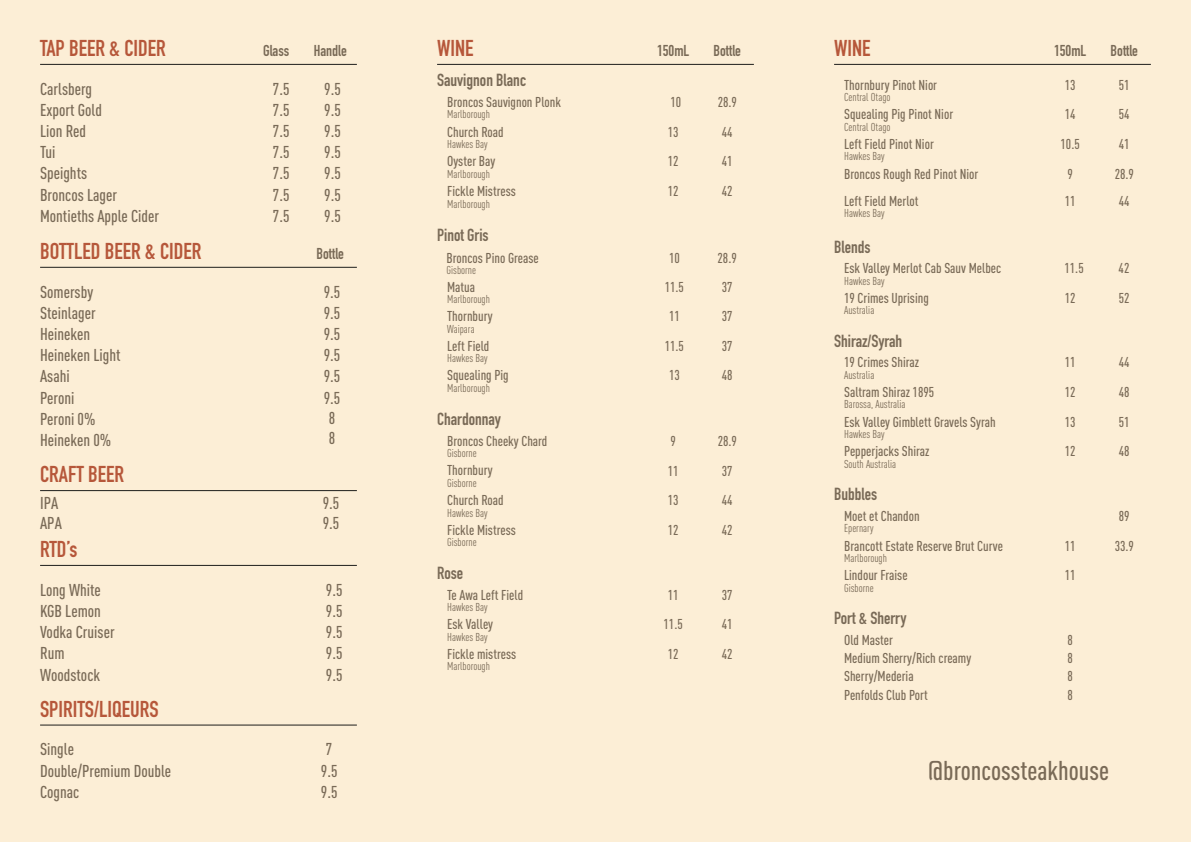
<style>
.page{position:relative;width:1191px;height:842px;background:#fceed6}
.page>*{position:absolute;margin:0;border:0;box-sizing:border-box;transform-origin:0 0}
.t1{font:500 26.9px "DIN Cond";color:#796a57}
.t2{font:700 22.6px "DIN Condensed";color:#b6573a}
.t3{font:700 17.3px "DIN Condensed";color:#796a57}
.t4{font:500 17px/21.2px "DIN Cond";color:#796a57}
.t5{font:700 15.6px "DIN Condensed";color:#796a57}
.t6{font:500 14.1px/29.7px "DIN Cond";color:#796a57}
.t7{font:11.3px "DIN Cond";color:#796a57}
</style>
<div class="page">
<hr style="left:40px;top:64px;width:317px;height:1px;background:#1d1d1b">
<hr style="left:40px;top:267px;width:317px;height:1px;background:#1d1d1b">
<hr style="left:40px;top:490px;width:317px;height:1px;background:#1d1d1b">
<hr style="left:40px;top:565px;width:317px;height:1px;background:#1d1d1b">
<hr style="left:40px;top:725px;width:317px;height:1px;background:#1d1d1b">
<hr style="left:437px;top:64px;width:317px;height:1px;background:#1d1d1b">
<hr style="left:834px;top:64px;width:316px;height:1px;background:#1d1d1b">
<h2 class="t2" style="left:40px;top:33px;width:127px">TAP BEER &amp; CIDER</h2>
<p class="t5" style="left:713px;top:40px;width:29px">Bottle</p>
<p class="t5" style="left:1110px;top:40px;width:29px">Bottle</p>
<p class="t4" style="left:40px;top:78px;width:120px">Carlsberg<br>Export Gold<br>Lion Red<br>Tui<br>Speights<br>Broncos Lager<br>Montieths Apple Cider</p>
<h2 class="t2" style="left:437px;top:33px;width:38px">WINE</h2>
<h2 class="t2" style="left:834px;top:33px;width:38px">WINE</h2>
<p class="t5" style="left:263px;top:40px;width:28px">Glass</p>
<p class="t4" style="left:273px;top:78px;width:18px;text-align:justify">7.5<br>7.5<br>7.5<br>7.5<br>7.5<br>7.5<br>7.5</p>
<p class="t5" style="left:657px;top:40px;width:34px">150mL</p>
<p class="t5" style="left:1054px;top:40px;width:34px">150mL</p>
<p class="t5" style="left:314px;top:40px;width:35px">Handle</p>
<p class="t4" style="left:324px;top:78px;width:18px;text-align:justify">9.5<br>9.5<br>9.5<br>9.5<br>9.5<br>9.5<br>9.5</p>
<p class="t3" style="left:437px;top:69px;width:91px">Sauvignon Blanc</p>
<p class="t6" style="left:1060px;top:70px;width:21px;text-align:center">13<br>14<br>10.5<br>9</p>
<p class="t6" style="left:844px;top:70px;width:94px">Thornbury Pinot Nior</p>
<p class="t7" style="left:844px;top:91px;width:48px">Central Otago</p>
<p class="t6" style="left:844px;top:99px;width:111px">Squealing Pig Pinot Nior</p>
<p class="t7" style="left:844px;top:120px;width:48px">Central Otago</p>
<p class="t6" style="left:844px;top:129px;width:91px">Left Field Pinot Nior</p>
<p class="t7" style="left:844px;top:150px;width:42px">Hawkes Bay</p>
<p class="t6" style="left:844px;top:159px;width:136px">Broncos Rough Red Pinot Nior</p>
<p class="t6" style="left:1114px;top:70px;width:21px">51<br>54<br>41<br>28.9</p>
<p class="t6" style="left:668px;top:87px;width:15px">10<br>13<br>12<br>12</p>
<p class="t6" style="left:717px;top:87px;width:21px">28.9<br>44<br>41<br>42</p>
<p class="t6" style="left:447px;top:87px;width:115px">Broncos Sauvignon Plonk</p>
<p class="t7" style="left:447px;top:108px;width:44px">Marlborough</p>
<p class="t6" style="left:447px;top:117px;width:58px">Church Road</p>
<p class="t7" style="left:447px;top:138px;width:42px">Hawkes Bay</p>
<p class="t6" style="left:447px;top:146px;width:50px">Oyster Bay</p>
<p class="t7" style="left:447px;top:167px;width:44px">Marlborough</p>
<p class="t6" style="left:447px;top:176px;width:70px">Fickle Mistress</p>
<p class="t7" style="left:447px;top:197px;width:44px">Marlborough</p>
<p class="t6" style="left:844px;top:185px;width:76px">Left Field Merlot</p>
<p class="t7" style="left:844px;top:206px;width:42px">Hawkes Bay</p>
<p class="t6" style="left:1064px;top:185px;width:12px">11</p>
<p class="t6" style="left:1119px;top:185px;width:12px">44</p>
<h2 class="t2" style="left:40px;top:236px;width:163px">BOTTLED BEER &amp; CIDER</h2>
<p class="t5" style="left:316px;top:243px;width:29px">Bottle</p>
<p class="t4" style="left:40px;top:281px;width:82px">Somersby<br>Steinlager<br>Heineken<br>Heineken Light<br>Asahi<br>Peroni<br>Peroni 0%<br>Heineken 0%</p>
<p class="t4" style="left:324px;top:281px;width:18px">9.5<br>9.5<br>9.5<br>9.5<br>9.5<br>9.5<br>8<br>8</p>
<h2 class="t2" style="left:40px;top:459px;width:86px">CRAFT BEER</h2>
<p class="t4" style="left:40px;top:492px;width:20px">IPA</p>
<p class="t4" style="left:323px;top:492px;width:18px">9.5</p>
<p class="t4" style="left:40px;top:512px;width:23px">APA</p>
<p class="t4" style="left:323px;top:512px;width:18px">9.5</p>
<h2 class="t2" style="left:40px;top:534px;width:39px">RTD’s</h2>
<p class="t4" style="left:40px;top:579px;width:76px">Long White<br>KGB Lemon<br>Vodka Cruiser<br>Rum<br>Woodstock</p>
<h2 class="t2" style="left:40px;top:694px;width:120px">SPIRITS/LIQEURS</h2>
<p class="t4" style="left:40px;top:738px;width:133px">Single<br>Double/Premium Double<br>Cognac</p>
<p class="t4" style="left:326px;top:579px;width:18px;text-align:justify">9.5<br>9.5<br>9.5<br>9.5<br>9.5</p>
<p class="t4" style="left:321px;top:738px;width:18px">7<br>9.5<br>9.5</p>
<p class="t3" style="left:437px;top:223px;width:53px">Pinot Gris</p>
<p class="t6" style="left:446px;top:243px;width:94px">Broncos Pino Grease</p>
<p class="t7" style="left:446px;top:263px;width:31px">Gisborne</p>
<p class="t6" style="left:447px;top:271px;width:30px">Matua</p>
<p class="t7" style="left:447px;top:292px;width:44px">Marlborough</p>
<p class="t6" style="left:447px;top:301px;width:47px">Thornbury</p>
<p class="t7" style="left:447px;top:322px;width:29px">Waipara</p>
<p class="t6" style="left:447px;top:331px;width:44px">Left Field</p>
<p class="t7" style="left:447px;top:352px;width:42px">Hawkes Bay</p>
<p class="t6" style="left:447px;top:360px;width:63px">Squealing Pig</p>
<p class="t7" style="left:447px;top:381px;width:44px">Marlborough</p>
<p class="t3" style="left:437px;top:407px;width:65px">Chardonnay</p>
<p class="t6" style="left:447px;top:426px;width:102px">Broncos Cheeky Chard</p>
<p class="t7" style="left:447px;top:447px;width:31px">Gisborne</p>
<p class="t6" style="left:447px;top:455px;width:47px">Thornbury</p>
<p class="t7" style="left:447px;top:476px;width:31px">Gisborne</p>
<p class="t6" style="left:447px;top:485px;width:58px">Church Road</p>
<p class="t7" style="left:447px;top:506px;width:42px">Hawkes Bay</p>
<p class="t6" style="left:447px;top:515px;width:70px">Fickle Mistress</p>
<p class="t7" style="left:447px;top:536px;width:31px">Gisborne</p>
<p class="t3" style="left:437px;top:561px;width:28px">Rose</p>
<p class="t6" style="left:447px;top:579px;width:78px">Te Awa Left Field</p>
<p class="t7" style="left:447px;top:600px;width:42px">Hawkes Bay</p>
<p class="t6" style="left:447px;top:609px;width:48px">Esk Valley</p>
<p class="t7" style="left:447px;top:630px;width:42px">Hawkes Bay</p>
<p class="t6" style="left:447px;top:639px;width:71px">Fickle mistress</p>
<p class="t7" style="left:447px;top:660px;width:44px">Marlborough</p>
<p class="t6" style="left:669px;top:243px;width:12px">10</p>
<p class="t6" style="left:665px;top:271px;width:21px">11.5<br>11<br>11.5</p>
<p class="t6" style="left:669px;top:360px;width:12px">13</p>
<p class="t6" style="left:668px;top:426px;width:12px">9<br>11<br>13<br>12</p>
<p class="t6" style="left:663px;top:579px;width:21px">11<br>11.5<br>12</p>
<p class="t6" style="left:717px;top:243px;width:21px">28.9</p>
<p class="t6" style="left:722px;top:271px;width:12px;text-align:justify">37<br>37<br>37</p>
<p class="t6" style="left:722px;top:360px;width:12px">48</p>
<p class="t6" style="left:717px;top:426px;width:21px">28.9<br>37<br>44<br>42</p>
<p class="t6" style="left:722px;top:579px;width:12px;text-align:justify">37<br>41<br>42</p>
<p class="t3" style="left:834px;top:235px;width:38px">Blends</p>
<p class="t6" style="left:844px;top:253px;width:159px">Esk Valley Merlot Cab Sauv Melbec</p>
<p class="t7" style="left:844px;top:274px;width:42px">Hawkes Bay</p>
<p class="t6" style="left:844px;top:283px;width:86px">19 Crimes Uprising</p>
<p class="t7" style="left:844px;top:304px;width:32px">Australia</p>
<p class="t3" style="left:834px;top:329px;width:70px">Shiraz/Syrah</p>
<p class="t6" style="left:844px;top:347px;width:77px">19 Crimes Shiraz</p>
<p class="t7" style="left:844px;top:368px;width:32px">Australia</p>
<p class="t6" style="left:844px;top:377px;width:92px">Saltram Shiraz 1895</p>
<p class="t7" style="left:844px;top:398px;width:63px">Barossa, Australia</p>
<p class="t6" style="left:844px;top:407px;width:153px">Esk Valley Gimblett Gravels Syrah</p>
<p class="t7" style="left:844px;top:428px;width:42px">Hawkes Bay</p>
<p class="t6" style="left:844px;top:436px;width:87px">Pepperjacks Shiraz</p>
<p class="t7" style="left:844px;top:457px;width:54px">South Australia</p>
<p class="t3" style="left:834px;top:482px;width:45px">Bubbles</p>
<p class="t6" style="left:844px;top:501px;width:77px">Moet et Chandon</p>
<p class="t7" style="left:844px;top:522px;width:31px">Epernary</p>
<p class="t6" style="left:844px;top:530px;width:160px">Brancott Estate Reserve Brut Curve</p>
<p class="t7" style="left:844px;top:551px;width:44px">Marlborough</p>
<p class="t6" style="left:844px;top:560px;width:65px">Lindour Fraise</p>
<p class="t7" style="left:844px;top:581px;width:31px">Gisborne</p>
<p class="t3" style="left:834px;top:606px;width:74px">Port &amp; Sherry</p>
<p class="t6" style="left:1064px;top:253px;width:21px">11.5<br>12</p>
<p class="t6" style="left:1118px;top:253px;width:13px">42<br>52</p>
<p class="t6" style="left:1064px;top:347px;width:12px;text-align:justify">11<br>12<br>13<br>12</p>
<p class="t6" style="left:1064px;top:530px;width:12px">11<br>11</p>
<p class="t6" style="left:1118px;top:347px;width:12px;text-align:justify">44<br>48<br>51<br>48</p>
<p class="t6" style="left:1114px;top:501px;width:21px">89<br>33.9</p>
<p class="t6" style="left:844px;top:630px;width:129px;line-height:18.4px">Old Master<br>Medium Sherry/Rich creamy<br>Sherry/Mederia<br>Penfolds Club Port</p>
<p class="t6" style="left:1067px;top:630px;width:7px;line-height:18.4px;text-align:justify">8<br>8<br>8<br>8</p>
<h1 class="t1" style="left:928px;top:754px;width:182px">@broncossteakhouse</h1>
</div>
